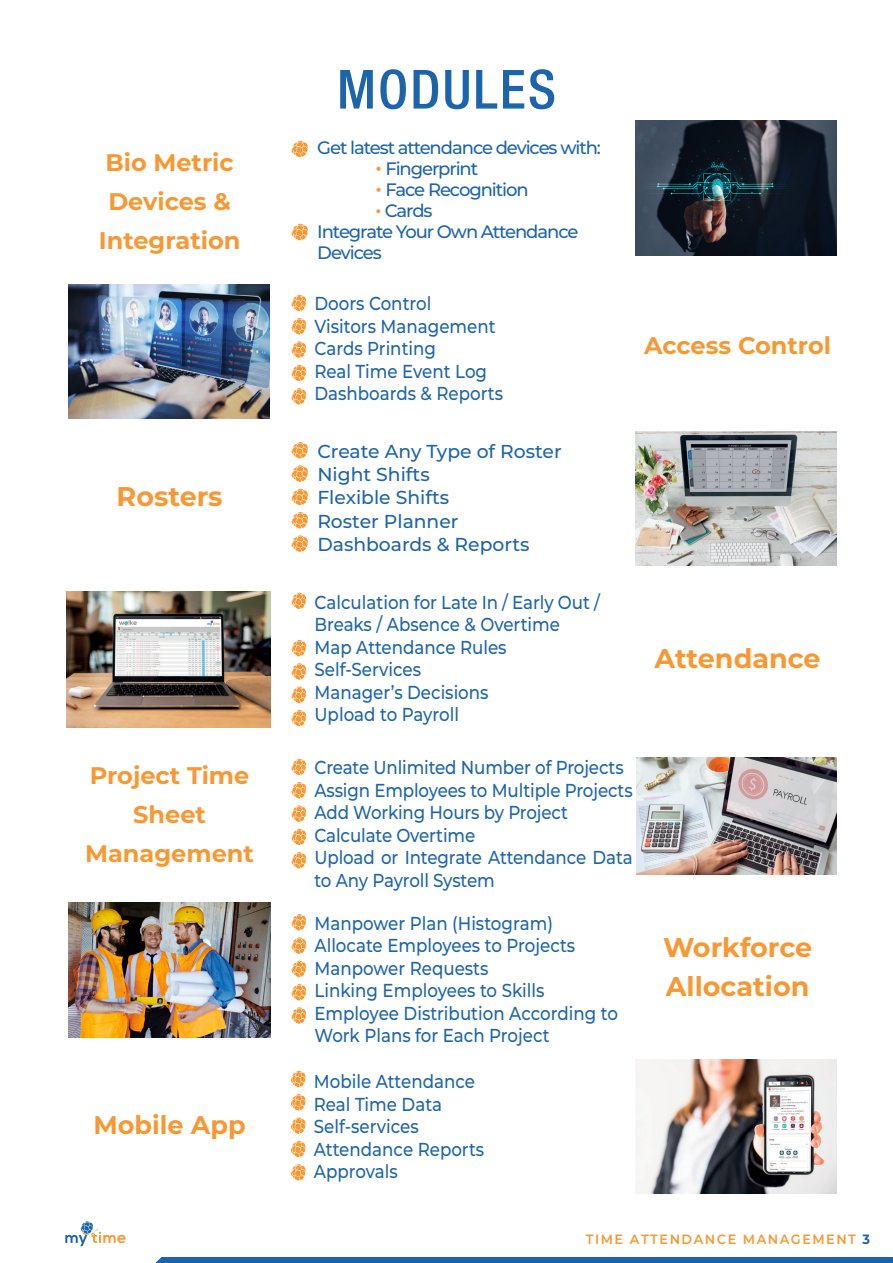
<style>
.page{position:relative;width:893px;height:1263px;background:#fff}
.page>*{position:absolute;margin:0;border:0;box-sizing:border-box;transform-origin:0 0}
.t1{font:500 condensed 54px "Helvetica Neue LT Std";letter-spacing:.04em;color:#1c64ab}
.t2{font:700 27px/39px "Montserrat";color:#f79833}
.t3{font:700 25.5px "Montserrat";color:#f79833}
.t4{font:700 24px/39px "Montserrat";color:#f79833;text-align:center}
.t5{font:500 18.75px/22.5px "Montserrat";color:#1c64ab;scale:.89 1}
.t6{font:500 18.75px/23.2px "Montserrat";color:#1c64ab}
.t7{font:500 18px/21px "Montserrat";letter-spacing:-.06em;color:#1c64ab}
.t8{font:600 13.5px "Montserrat";letter-spacing:.12em;color:#f79832;scale:.95 1}
.s1{font-size:22.5px;color:#f79833}
.s2{font-size:21px;color:#f79833}
.s3{font-weight:700;color:#1b64ac}
</style>
<div class="page">
<div style="left:155px;top:1257px;width:738px;height:6px;background:#1b64ac"></div>
<svg style="left:291px;top:388px;width:15px;height:17px"></svg>
<svg style="left:291px;top:341px;width:15px;height:17px"></svg>
<svg style="left:291px;top:364px;width:15px;height:17px"></svg>
<svg style="left:291px;top:294px;width:15px;height:17px"></svg>
<svg style="left:291px;top:318px;width:15px;height:17px"></svg>
<svg style="left:291px;top:663px;width:15px;height:17px"></svg>
<svg style="left:291px;top:686px;width:15px;height:17px"></svg>
<svg style="left:291px;top:709px;width:15px;height:17px"></svg>
<svg style="left:291px;top:592px;width:15px;height:17px"></svg>
<svg style="left:291px;top:639px;width:15px;height:17px"></svg>
<img style="left:67px;top:591px;width:203px;height:136px">
<svg style="left:291px;top:805px;width:15px;height:17px"></svg>
<svg style="left:291px;top:828px;width:15px;height:17px"></svg>
<svg style="left:291px;top:852px;width:15px;height:17px"></svg>
<svg style="left:291px;top:758px;width:15px;height:17px"></svg>
<svg style="left:291px;top:782px;width:15px;height:17px"></svg>
<svg style="left:291px;top:960px;width:15px;height:17px"></svg>
<svg style="left:291px;top:984px;width:15px;height:17px"></svg>
<svg style="left:291px;top:1007px;width:15px;height:17px"></svg>
<svg style="left:291px;top:914px;width:15px;height:17px"></svg>
<svg style="left:291px;top:937px;width:15px;height:17px"></svg>
<svg style="left:291px;top:488px;width:17px;height:17px"></svg>
<svg style="left:291px;top:512px;width:17px;height:17px"></svg>
<svg style="left:291px;top:535px;width:17px;height:17px"></svg>
<svg style="left:291px;top:442px;width:17px;height:17px"></svg>
<svg style="left:291px;top:465px;width:17px;height:17px"></svg>
<img style="left:636px;top:432px;width:200px;height:134px">
<img style="left:637px;top:757px;width:199px;height:117px">
<img style="left:68px;top:903px;width:202px;height:134px">
<img style="left:68px;top:284px;width:201px;height:134px">
<svg style="left:291px;top:223px;width:17px;height:17px"></svg>
<svg style="left:291px;top:140px;width:17px;height:17px"></svg>
<img style="left:636px;top:1060px;width:200px;height:134px">
<svg style="left:291px;top:1117px;width:15px;height:17px"></svg>
<svg style="left:291px;top:1140px;width:15px;height:17px"></svg>
<svg style="left:291px;top:1164px;width:15px;height:17px"></svg>
<svg style="left:291px;top:1070px;width:15px;height:17px"></svg>
<svg style="left:291px;top:1094px;width:15px;height:17px"></svg>
<img style="left:635px;top:120px;width:202px;height:136px">
<svg style="left:65px;top:1221px;width:61px;height:25px"></svg>
<p class="t4" style="left:99px;top:141px;width:143px">Bio Metric<br>Devices &amp;<br>Integration</p>
<p class="t2" style="left:117px;top:475px;width:108px">Rosters</p>
<p class="t4" style="left:85px;top:755px;width:170px">Project Time<br>Sheet<br>Management</p>
<p class="t3" style="left:94px;top:1106px;width:154px">Mobile App</p>
<p class="t1" style="left:337px;top:57px;width:220px">MODULES</p>
<p class="t7" style="left:317px;top:136px;width:285px">Get latest attendance devices with:</p>
<p class="t7" style="left:375px;top:157px;width:105px"><span class="s1">•</span> Fingerprint</p>
<p class="t7" style="left:375px;top:178px;width:155px"><span class="s1">•</span> Face Recognition</p>
<p class="t7" style="left:317px;top:199px;width:263px;text-indent:58px"><span class="s2">•</span> Cards<br>Integrate Your Own Attendance<br>Devices</p>
<p class="t5" style="left:314px;top:291px;width:213px">Doors Control<br>Visitors Management<br>Cards Printing<br>Real Time Event Log<br>Dashboards &amp; Reports</p>
<p class="t4" style="left:644px;top:325px;width:188px">Access Control</p>
<p class="t6" style="left:317px;top:439px;width:246px">Create Any Type of Roster<br>Night Shifts<br>Flexible Shifts<br>Roster Planner<br>Dashboards &amp; Reports</p>
<p class="t5" style="left:314px;top:590px;width:323px">Calculation for Late In / Early Out /<br>Breaks / Absence &amp; Overtime<br>Map Attendance Rules<br>Self-Services<br>Manager’s Decisions<br>Upload to Payroll</p>
<p class="t5" style="left:314px;top:755px;width:359px">Create Unlimited Number of Projects<br>Assign Employees to Multiple Projects<br>Add Working Hours by Project<br>Calculate Overtime<br>Upload or Integrate Attendance Data to Any Payroll System</p>
<p class="t5" style="left:314px;top:911px;width:342px">Manpower Plan (Histogram)<br>Allocate Employees to Projects<br>Manpower Requests<br>Linking Employees to Skills<br>Employee Distribution According to<br>Work Plans for Each Project</p>
<p class="t5" style="left:314px;top:1070px;width:193px">Mobile Attendance<br>Real Time Data<br>Self-services<br>Attendance Reports<br>Approvals</p>
<p class="t2" style="left:655px;top:638px;width:168px">Attendance</p>
<p class="t2" style="left:663px;top:927px;width:151px">Workforce<br>Allocation</p>
<p class="t8" style="left:586px;top:1229px;width:301px">TIME ATTENDANCE MANAGEMENT <span class="s3">3</span></p>
</div>
